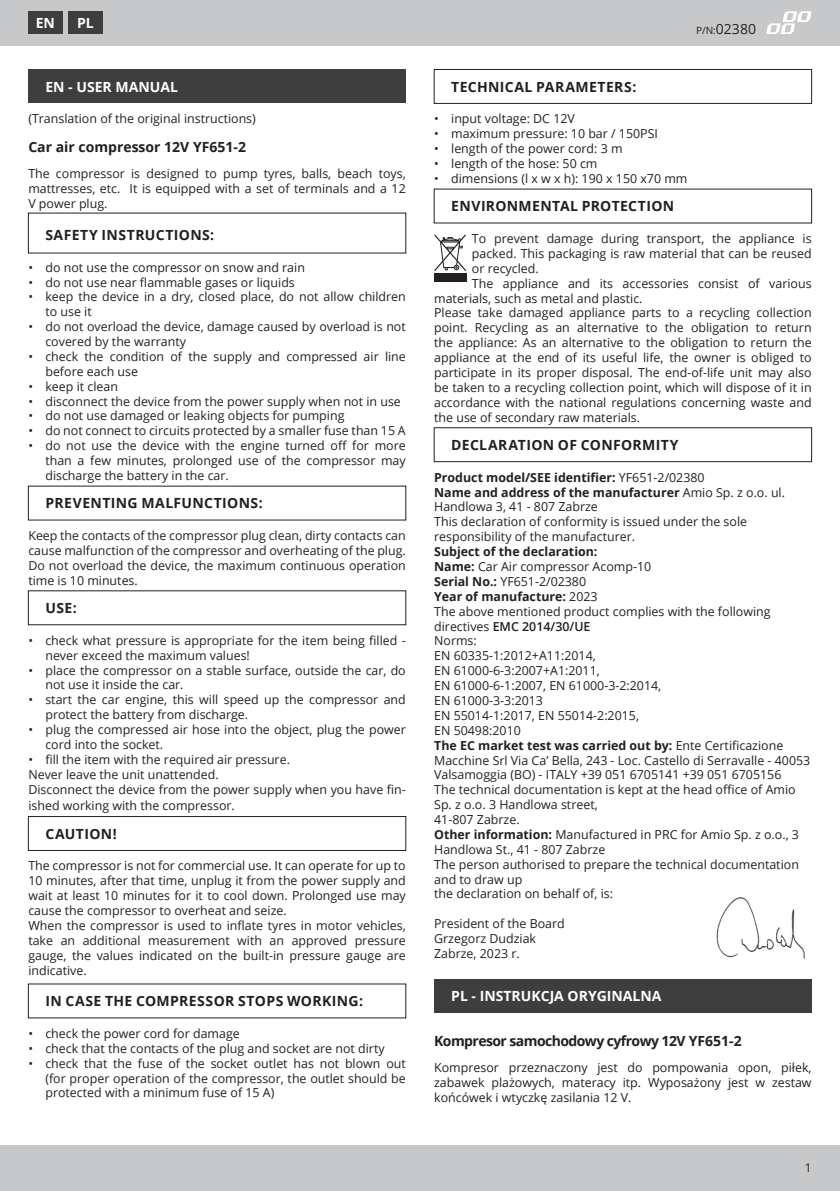
<style>
.page{position:relative;width:840px;height:1191px;background:#fff}
.page>*{position:absolute;margin:0;border:0;box-sizing:border-box;transform-origin:0 0}
.Nagłówek_ROZDZIAŁU{font:700 14px "Open Sans";letter-spacing:.025em;color:#231f20}
.Nazwa_produktu{font:700 14px "Open Sans";letter-spacing:-.04em;color:#231f20}
.Jezyk{font:700 14px "Open Sans";color:#fff}
.Nazwa_produktu-2{font:700 14px "Open Sans";color:#231f20}
.t1{font:14px "Open Sans";color:#231f20}
.Jezyk_Ikona{font:700 14px "Open Sans";color:#fff}
.Tekst{font:12.4px/14.8px "Open Sans";color:#231f20}
.Lista_Numeracja{font:12.4px/16.8px "Open Sans";color:#231f20}
.Tekst-2{font:700 12.4px "Open Sans";color:#231f20}
.t2{font:12px "Open Sans";color:#231f20}
.s1{font-size:10px}
.s2{font-weight:400}
.s3{font-weight:700}
.s4{font-weight:600}
</style>
<div class="page">
<div style="left:0;top:0;width:839px;height:45px;background:#c7c8ca"></div>
<div style="left:0;top:1145px;width:839px;height:46px;background:#c7c8ca"></div>
<svg style="left:766px;top:11px;width:45px;height:23px"></svg>
<div style="left:28px;top:69px;width:377px;height:34px;background:#3e3e3f"></div>
<div style="left:28px;top:590px;width:378px;height:35px;border:1px solid #231f20"></div>
<div style="left:28px;top:816px;width:378px;height:35px;border:1px solid #231f20"></div>
<div style="left:433px;top:69px;width:378px;height:35px;border:1px solid #231f20"></div>
<div style="left:433px;top:427px;width:378px;height:35px;border:1px solid #231f20"></div>
<div style="left:434px;top:979px;width:377px;height:34px;background:#3e3e3f"></div>
<svg style="left:434px;top:234px;width:32px;height:37px"></svg>
<div style="left:434px;top:273px;width:32px;height:8px;background:#231f20"></div>
<img style="left:715px;top:897px;width:91px;height:62px">
<div style="left:28px;top:11px;width:34px;height:23px;background:#3e3e3f"></div>
<div style="left:68px;top:11px;width:34px;height:23px;background:#3e3e3f"></div>
<p class="Jezyk_Ikona" style="left:36px;top:13px;width:21px">EN</p>
<p class="Jezyk_Ikona" style="left:77px;top:13px;width:18px">PL</p>
<p class="Jezyk" style="left:45px;top:77px;width:134px">EN - USER MANUAL</p>
<p class="Tekst" style="left:28px;top:111px;width:229px">(Translation of the original instructions)</p>
<p class="Nazwa_produktu-2" style="left:28px;top:137px;width:219px">Car air compressor 12V YF651-2</p>
<p class="Tekst" style="left:28px;top:166px;width:379px;text-align:justify">The compressor is designed to pump tyres, balls, beach toys, mattresses, etc. It is equipped with a set of terminals and a 12<br>V power plug.</p>
<p class="Nagłówek_ROZDZIAŁU" style="left:45px;top:225px;width:170px">SAFETY INSTRUCTIONS:</p>
<p class="Tekst" style="left:28px;top:259px;width:278px">• do not use the compressor on snow and rain</p>
<p class="Tekst" style="left:28px;top:274px;width:268px">• do not use near flammable gases or liquids</p>
<p class="Tekst" style="left:45px;top:289px;width:362px;text-indent:-17px">• keep the device in a dry, closed place, do not allow children to use it</p>
<p class="Tekst" style="left:45px;top:319px;width:362px;text-indent:-17px">• do not overload the device, damage caused by overload is not covered by the warranty</p>
<p class="Tekst" style="left:45px;top:349px;width:362px;text-indent:-17px">• check the condition of the supply and compressed air line before each use</p>
<p class="Tekst" style="left:28px;top:378px;width:91px">• keep it clean</p>
<p class="Tekst" style="left:28px;top:393px;width:374px">• disconnect the device from the power supply when not in use</p>
<p class="Tekst" style="left:28px;top:408px;width:317px">• do not use damaged or leaking objects for pumping</p>
<p class="Tekst" style="left:28px;top:423px;width:379px">• do not connect to circuits protected by a smaller fuse than 15 A</p>
<p class="Tekst" style="left:45px;top:438px;width:362px;text-align:justify;text-indent:-17px">• do not use the device with the engine turned off for more than a few minutes, prolonged use of the compressor may discharge the battery in the car.</p>
<p class="Nagłówek_ROZDZIAŁU" style="left:45px;top:493px;width:219px">PREVENTING MALFUNCTIONS:</p>
<p class="Tekst" style="left:28px;top:528px;width:379px">Keep the contacts of the compressor plug clean, dirty contacts can cause malfunction of the compressor and overheating of the plug.</p>
<p class="Tekst" style="left:28px;top:557px;width:379px">Do not overload the device, the maximum continuous operation time is 10 minutes.</p>
<p class="Nagłówek_ROZDZIAŁU" style="left:45px;top:598px;width:33px">USE:</p>
<p class="Tekst" style="left:45px;top:632px;width:362px;text-indent:-17px">• check what pressure is appropriate for the item being filled - never exceed the maximum values!</p>
<p class="Tekst" style="left:45px;top:662px;width:362px;text-indent:-17px">• place the compressor on a stable surface, outside the car, do not use it inside the car.</p>
<p class="Tekst" style="left:45px;top:692px;width:362px;text-indent:-17px">• start the car engine, this will speed up the compressor and protect the battery from discharge.</p>
<p class="Tekst" style="left:45px;top:722px;width:362px;text-indent:-17px">• plug the compressed air hose into the object, plug the power cord into the socket.</p>
<p class="Tekst" style="left:28px;top:751px;width:263px">• fill the item with the required air pressure.</p>
<p class="Lista_Numeracja" style="left:28px;top:765px;width:192px">Never leave the unit unattended.</p>
<p class="Lista_Numeracja" style="left:28px;top:780px;width:379px">Disconnect the device from the power supply when you have fin&shy;ished working with the compressor.</p>
<p class="Nagłówek_ROZDZIAŁU" style="left:45px;top:823px;width:73px">CAUTION!</p>
<p class="Tekst" style="left:28px;top:858px;width:379px;text-align:justify">The compressor is not for commercial use. It can operate for up to 10 minutes, after that time, unplug it from the power supply and wait at least 10 minutes for it to cool down. Prolonged use may cause the compressor to overheat and seize.</p>
<p class="Tekst" style="left:28px;top:917px;width:379px;text-align:justify">When the compressor is used to inflate tyres in motor vehicles, take an additional measurement with an approved pressure gauge, the values indicated on the built-in pressure gauge are indicative.</p>
<p class="Nagłówek_ROZDZIAŁU" style="left:45px;top:991px;width:319px">IN CASE THE COMPRESSOR STOPS WORKING:</p>
<p class="Tekst" style="left:28px;top:1025px;width:213px">• check the power cord for damage</p>
<p class="Tekst" style="left:28px;top:1040px;width:357px">• check that the contacts of the plug and socket are not dirty</p>
<p class="Tekst" style="left:45px;top:1055px;width:362px;text-align:justify;text-indent:-17px">• check that the fuse of the socket outlet has not blown out (for proper operation of the compressor, the outlet should be protected with a minimum fuse of 15 A)</p>
<p class="t1" style="left:695px;top:19px;width:61px"><span class="s1">P/N:</span>02380</p>
<p class="Nagłówek_ROZDZIAŁU" style="left:451px;top:77px;width:186px">TECHNICAL PARAMETERS:</p>
<p class="Tekst" style="left:434px;top:111px;width:142px">• input voltage: DC 12V</p>
<p class="Tekst" style="left:434px;top:126px;width:225px">• maximum pressure: 10 bar / 150PSI</p>
<p class="Tekst" style="left:434px;top:141px;width:190px">• length of the power cord: 3 m</p>
<p class="Tekst" style="left:434px;top:156px;width:165px">• length of the hose: 50 cm</p>
<p class="Tekst" style="left:434px;top:171px;width:254px">• dimensions (l x w x h): 190 x 150 x70 mm</p>
<p class="Nagłówek_ROZDZIAŁU" style="left:451px;top:196px;width:224px">ENVIRONMENTAL PROTECTION</p>
<p class="Tekst" style="left:471px;top:231px;width:341px;text-align:justify">To prevent damage during transport, the appliance is packed. This packaging is raw material that can be reused or recycled.</p>
<p class="Tekst" style="left:434px;top:275px;width:379px;text-indent:38px">The appliance and its accessories consist of various materials, such as metal and plastic.</p>
<p class="Tekst" style="left:434px;top:305px;width:379px;text-align:justify">Please take damaged appliance parts to a recycling collection point. Recycling as an alternative to the obligation to return the appliance: As an alternative to the obligation to return the appliance at the end of its useful life, the owner is obliged to participate in its proper disposal. The end-of-life unit may also be taken to a recycling collection point, which will dispose of it in accordance with the national regulations concerning waste and the use of secondary raw materials.</p>
<p class="Nagłówek_ROZDZIAŁU" style="left:451px;top:435px;width:229px">DECLARATION OF CONFORMITY</p>
<p class="Tekst-2" style="left:434px;top:468px;width:272px">Product model/SEE identifier: <span class="s2">YF651-2/02380</span></p>
<p class="Tekst" style="left:434px;top:484px;width:352px"><span class="s3">Name and address of the manufacturer</span> Amio Sp. z o.o. ul.<br>Handlowa 3, 41 - 807 Zabrze</p>
<p class="Tekst" style="left:434px;top:514px;width:314px">This declaration of conformity is issued under the sole responsibility of the manufacturer.</p>
<p class="Tekst-2" style="left:434px;top:543px;width:165px">Subject of the declaration:</p>
<p class="Tekst" style="left:434px;top:559px;width:218px"><span class="s3">Name:</span> Car Air compressor Acomp-10</p>
<p class="Tekst" style="left:434px;top:573px;width:153px"><span class="s3">Serial No.:</span> YF651-2/02380</p>
<p class="Tekst-2" style="left:434px;top:587px;width:165px">Year of manufacture: <span class="s2">2023</span></p>
<p class="Tekst" style="left:434px;top:603px;width:338px">The above mentioned product complies with the following directives <span class="s4">EMC 2014/30/UE</span></p>
<p class="Tekst" style="left:434px;top:633px;width:44px">Norms:</p>
<p class="Tekst" style="left:434px;top:648px;width:163px">EN 60335-1:2012+A11:2014,</p>
<p class="Tekst" style="left:434px;top:663px;width:167px">EN 61000-6-3:2007+A1:2011,</p>
<p class="Tekst" style="left:434px;top:678px;width:228px">EN 61000-6-1:2007, EN 61000-3-2:2014,</p>
<p class="Tekst" style="left:434px;top:693px;width:110px">EN 61000-3-3:2013</p>
<p class="Tekst" style="left:434px;top:707px;width:206px">EN 55014-1:2017, EN 55014-2:2015,</p>
<p class="Tekst" style="left:434px;top:722px;width:88px">EN 50498:2010</p>
<p class="Tekst" style="left:434px;top:737px;width:377px"><span class="s3">The EC market test was carried out by:</span> Ente Certificazione<br>Macchine Srl Via Ca’ Bella, 243 - Loc. Castello di Serravalle - 40053<br>Valsamoggia (BO) - ITALY +39 051 6705141 +39 051 6705156</p>
<p class="Tekst" style="left:434px;top:782px;width:363px">The technical documentation is kept at the head office of Amio<br>Sp. z o.o. 3 Handlowa street,</p>
<p class="Tekst" style="left:434px;top:812px;width:87px">41-807 Zabrze.</p>
<p class="Tekst" style="left:434px;top:826px;width:366px"><span class="s3">Other information:</span> Manufactured in PRC for Amio Sp. z o.o., 3<br>Handlowa St., 41 - 807 Zabrze</p>
<p class="Tekst" style="left:434px;top:856px;width:366px">The person authorised to prepare the technical documentation and to draw up<br>the declaration on behalf of, is:</p>
<p class="Tekst" style="left:434px;top:916px;width:132px">President of the Board</p>
<p class="Tekst" style="left:434px;top:931px;width:103px">Grzegorz Dudziak</p>
<p class="Tekst" style="left:434px;top:945px;width:87px">Zabrze, 2023 r.</p>
<p class="Jezyk" style="left:451px;top:986px;width:212px">PL - INSTRUKCJA ORYGINALNA</p>
<p class="Nazwa_produktu" style="left:434px;top:1031px;width:309px">Kompresor samochodowy cyfrowy 12V YF651-2</p>
<p class="Tekst" style="left:434px;top:1060px;width:379px;text-align:justify">Kompresor przeznaczony jest do pompowania opon, piłek, zabawek plażowych, materacy itp. Wyposażony jest w zestaw końcówek i wtyczkę zasilania 12 V.</p>
<p class="t2" style="left:804px;top:1159px;width:8px">1</p>
</div>
